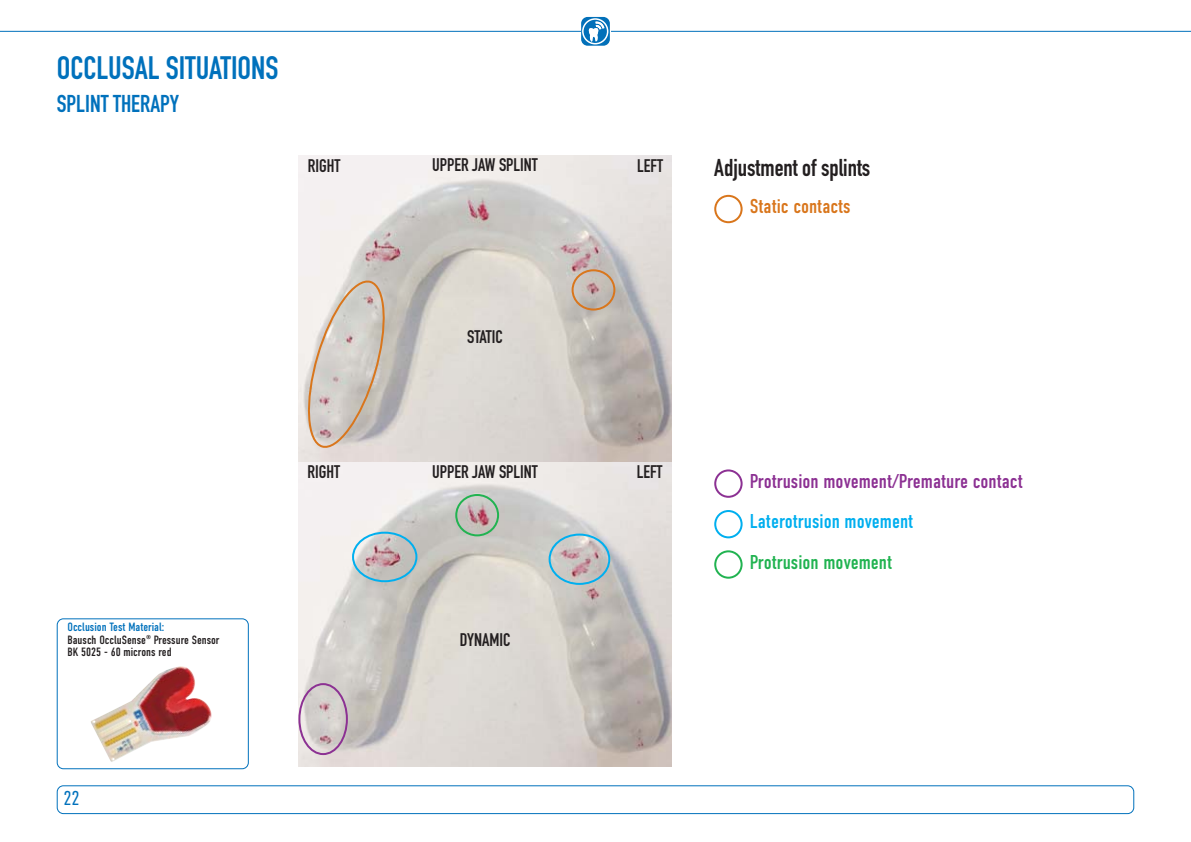
<style>
.page{position:relative;width:1191px;height:842px;background:#fff}
.page>*{position:absolute;margin:0;border:0;box-sizing:border-box;transform-origin:0 0}
.t1{font:32px "DIN Engschrift Std";color:#0071bc}
.t2{font:700 24px "DIN Condensed";color:#231f20}
.t3{font:24px "DIN Engschrift Std";color:#0071bc}
.t4{font:20px "DIN Condensed";color:#8c3193}
.t5{font:20px "DIN Condensed";color:#00afef}
.t6{font:20px "DIN Condensed";color:#21b351}
.t7{font:20px "DIN Condensed";color:#d9761c}
.t8{font:300 20px "DIN Condensed";color:#0071bc}
.t9{font:18px "DIN Engschrift Std";color:#231f20}
.t10{font:12px/12.4px "DIN Condensed";color:#231f20}
.s1{color:#0071bc}
</style>
<div class="page">
<img style="left:298px;top:461px;width:374px;height:305px">
<div style="left:57px;top:785px;width:1077px;height:29px;border:2px solid #0071bc;border-radius:7px"></div>
<hr style="left:0;top:31px;width:1191px;height:1px;background:#0071bc">
<svg style="left:581px;top:17px;width:29px;height:29px"></svg>
<div style="left:582px;top:18px;width:26px;height:26px;border:2px solid #fff;border-radius:50%"></div>
<div style="left:57px;top:618px;width:192px;height:151px;border:2px solid #0071bc;border-radius:7px"></div>
<svg style="left:298px;top:156px;width:374px;height:305px;background:#d7d2cf"></svg>
<svg style="left:303px;top:276px;width:86px;height:176px;background:#d4cbc3"></svg>
<svg style="left:714px;top:195px;width:28px;height:28px"></svg>
<svg style="left:714px;top:550px;width:28px;height:29px"></svg>
<svg style="left:714px;top:510px;width:28px;height:28px"></svg>
<svg style="left:571px;top:269px;width:44px;height:42px;background:#c4af9f"></svg>
<img style="left:91px;top:666px;width:121px;height:96px">
<svg style="left:455px;top:494px;width:44px;height:42px;background:#aeb6a8"></svg>
<svg style="left:352px;top:532px;width:65px;height:50px;background:#b5bec3"></svg>
<svg style="left:548px;top:534px;width:62px;height:51px;background:#b4bdc3"></svg>
<svg style="left:298px;top:683px;width:50px;height:72px;background:#cebfc7"></svg>
<svg style="left:714px;top:469px;width:28px;height:29px"></svg>
<h1 class="t1" style="left:57px;top:57px;width:223px">OCCLUSAL SITUATIONS</h1>
<h2 class="t3" style="left:57px;top:95px;width:124px">SPLINT THERAPY</h2>
<h3 class="t9" style="left:432px;top:159px;width:107px">UPPER JAW SPLINT</h3>
<h3 class="t9" style="left:308px;top:160px;width:34px">RIGHT</h3>
<h3 class="t9" style="left:637px;top:160px;width:27px">LEFT</h3>
<p class="t10" style="left:67px;top:622px;width:154px"><span class="s1">Occlusion Test Material:<br></span>Bausch OccluSense<sup>®</sup> Pressure Sensor<br>BK 5025 - 60 microns red</p>
<h3 class="t9" style="left:467px;top:330px;width:37px">STATIC</h3>
<h3 class="t9" style="left:308px;top:466px;width:34px">RIGHT</h3>
<h3 class="t9" style="left:636px;top:466px;width:27px">LEFT</h3>
<h3 class="t9" style="left:432px;top:466px;width:107px">UPPER JAW SPLINT</h3>
<h3 class="t9" style="left:460px;top:633px;width:52px">DYNAMIC</h3>
<h2 class="t2" style="left:714px;top:159px;width:158px">Adjustment of splints</h2>
<h3 class="t7" style="left:749px;top:199px;width:102px">Static contacts</h3>
<h3 class="t4" style="left:749px;top:474px;width:274px">Protrusion movement/Premature contact</h3>
<h3 class="t5" style="left:749px;top:514px;width:165px">Laterotrusion movement</h3>
<h3 class="t6" style="left:749px;top:555px;width:144px">Protrusion movement</h3>
<h3 class="t8" style="left:63px;top:791px;width:18px">22</h3>
</div>
